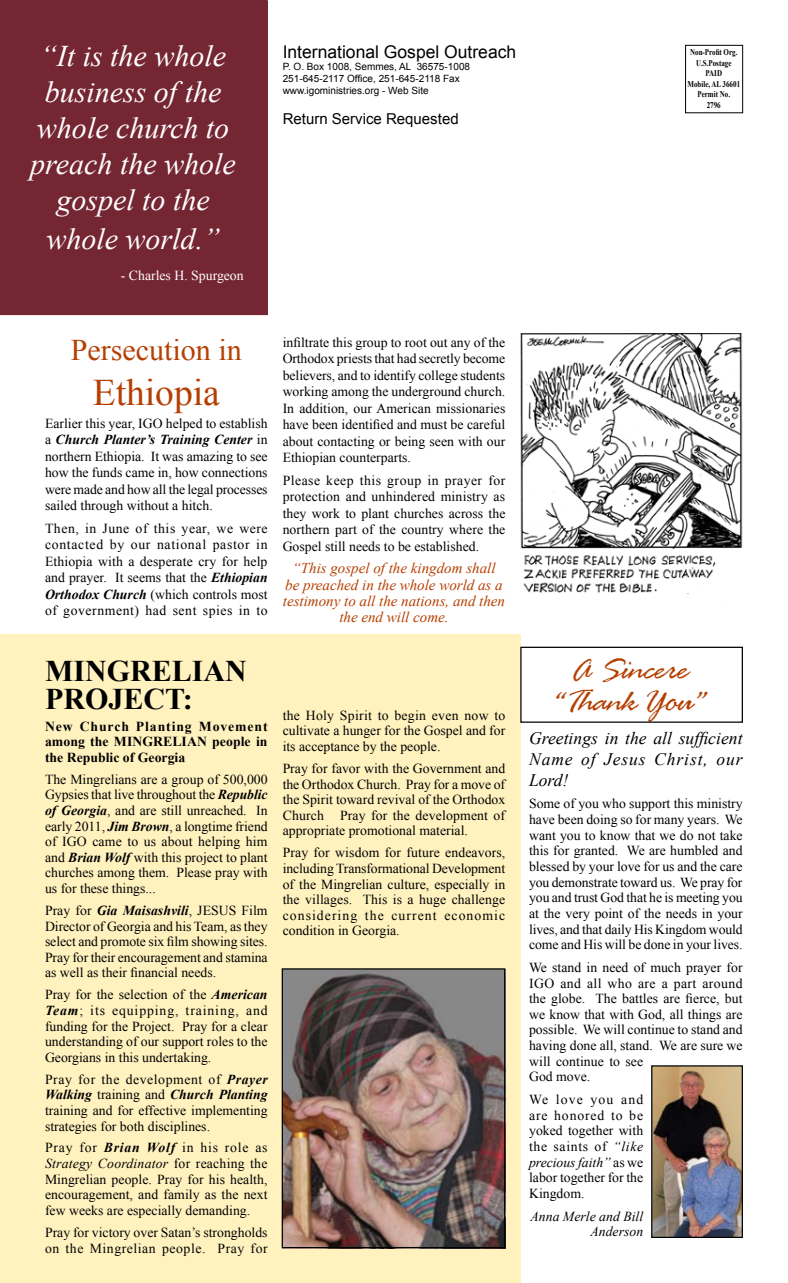
<style>
.page{position:relative;width:788px;height:1283px;background:#fff}
.page>*{position:absolute;margin:0;border:0;box-sizing:border-box;transform-origin:0 0}
.t1{font:37.5px "Times New Roman";color:#b53f00}
.t2{font:italic 30px/36px "Times New Roman";color:#fff;text-align:center}
.t3{font:700 30px/28.1px "Times New Roman";color:#000}
.t4{font:30px/32.2px "Brauer Script Revised";color:#b53f00;text-align:center}
.t5{font:30px "Times New Roman";color:#b53f00}
.t6{font:italic 17.5px/21px "Times New Roman";letter-spacing:.005em;color:#000;text-align:justify}
.t7{font:17.5px "Arial";color:#000}
.t8{font:italic 15px/16.2px "Times New Roman";color:#b53f00;text-align:center}
.t9{font:15px "Arial";color:#000}
.t10{font:13.75px/15.6px "Times New Roman";color:#000;text-align:justify}
.t11{font:700 13.75px/15.6px "Times New Roman";letter-spacing:.005em;color:#000;text-align:justify}
.t12{font:italic 13.75px/15.6px "Times New Roman";color:#000;text-align:right}
.t13{font:13.75px "Times New Roman";color:#fff}
.t14{font:10px/12px "Arial";color:#000}
.t15{font:700 8.75px/10.5px "Times New Roman";color:#000;text-align:center;scale:.8 1}
.s1{font-weight:700;font-style:italic}
.s2{font-style:italic}
</style>
<div class="page">
<img style="left:520px;top:333px;width:223px;height:262px">
<div style="left:0;top:634px;width:520px;height:648px;background:#fff2bf"></div>
<img style="left:283px;top:970px;width:220px;height:276px">
<div style="left:281px;top:968px;width:224px;height:280px;border:1px solid #000"></div>
<div style="left:685px;top:45px;width:57px;height:68px;border:1px solid #000"></div>
<img style="left:653px;top:1067px;width:87px;height:169px">
<div style="left:651px;top:1065px;width:91px;height:173px;border:1px solid #000"></div>
<div style="left:0;top:0;width:268px;height:315px;background:#752633"></div>
<div style="left:520px;top:646px;width:222px;height:76px;border:1px solid #000"></div>
<h2 class="t2" style="left:30px;top:37px;width:207px">“It is the whole business of the whole church to preach the whole gospel to the</h2>
<h2 class="t2" style="left:46px;top:220px;width:175px">whole world.”</h2>
<p class="t13" style="left:121px;top:266px;width:124px">- Charles H. Spurgeon</p>
<p class="t7" style="left:282px;top:40px;width:235px">International Gospel Outreach</p>
<p class="t14" style="left:282px;top:60px;width:189px">P. O. Box 1008, Semmes, AL 36575-1008<br>251-645-2117 Office, 251-645-2118 Fax www.igoministries.org - Web Site</p>
<p class="t9" style="left:282px;top:109px;width:177px">Return Service Requested</p>
<p class="t15" style="left:687px;top:47px;width:67px">Non-Profit Org.<br>U.S.Postage<br>PAID<br>Mobile, AL 36601<br>Permit No.<br>2796</p>
<h2 class="t5" style="left:71px;top:330px;width:172px">Persecution in</h2>
<h1 class="t1" style="left:93px;top:367px;width:129px">Ethiopia</h1>
<p class="t10" style="left:45px;top:414px;width:224px;line-height:16.5px">Earlier this year, IGO helped to establish a <span class="s1">Church Planter’s Training Center</span> in northern Ethiopia. It was amazing to see how the funds came in, how connections were made and how all the legal processes sailed through without a hitch.</p>
<p class="t10" style="left:45px;top:520px;width:224px;line-height:16.5px">Then, in June of this year, we were contacted by our national pastor in Ethiopia with a desperate cry for help and prayer. It seems that the <span class="s1">Ethiopian Orthodox Church</span> (which controls most of government) had sent spies in to</p>
<p class="t10" style="left:282px;top:333px;width:224px;line-height:16.5px">infiltrate this group to root out any of the Orthodox priests that had secretly become believers, and to identify college students working among the underground church.<br>In addition, our American missionaries have been identified and must be careful about contacting or being seen with our Ethiopian counterparts.</p>
<p class="t10" style="left:282px;top:472px;width:224px;line-height:16.5px">Please keep this group in prayer for protection and unhindered ministry as they work to plant churches across the northern part of the country where the Gospel still needs to be established.</p>
<p class="t8" style="left:283px;top:560px;width:224px">“This gospel of the kingdom shall<br>be preached in the whole world as a testimony to all the nations, and then the end will come.</p>
<h2 class="t3" style="left:45px;top:655px;width:203px">MINGRELIAN<br>PROJECT:</h2>
<p class="t11" style="left:45px;top:717px;width:224px">New Church Planting Movement among the MINGRELIAN people in the Republic of Georgia</p>
<p class="t10" style="left:45px;top:771px;width:224px">The Mingrelians are a group of 500,000<br>Gypsies that live throughout the <span class="s1">Republic of Georgia</span>, and are still unreached. In early 2011, <span class="s1">Jim Brown</span>, a longtime friend of IGO came to us about helping him and <span class="s1">Brian Wolf</span> with this project to plant churches among them. Please pray with us for these things...</p>
<p class="t10" style="left:45px;top:902px;width:224px">Pray for <span class="s1">Gia Maisashvili</span>, JESUS Film Director of Georgia and his Team, as they select and promote six film showing sites.<br>Pray for their encouragement and stamina as well as their financial needs.</p>
<p class="t10" style="left:45px;top:986px;width:224px">Pray for the selection of the <span class="s1">American Team</span>; its equipping, training, and funding for the Project. Pray for a clear understanding of our support roles to the Georgians in this undertaking.</p>
<p class="t10" style="left:45px;top:1071px;width:224px">Pray for the development of <span class="s1">Prayer Walking</span> training and <span class="s1">Church Planting </span>training and for effective implementing strategies for both disciplines.</p>
<p class="t10" style="left:45px;top:1139px;width:224px">Pray for <span class="s1">Brian Wolf</span> in his role as <span class="s2">Strategy Coordinator</span> for reaching the Mingrelian people. Pray for his health, encouragement, and family as the next few weeks are especially demanding.</p>
<p class="t10" style="left:45px;top:1224px;width:224px">Pray for victory over Satan’s strongholds on the Mingrelian people. Pray for</p>
<p class="t10" style="left:282px;top:707px;width:224px">the Holy Spirit to begin even now to cultivate a hunger for the Gospel and for its acceptance by the people.</p>
<p class="t10" style="left:282px;top:760px;width:224px">Pray for favor with the Government and the Orthodox Church. Pray for a move of the Spirit toward revival of the Orthodox Church Pray for the development of appropriate promotional material.</p>
<p class="t10" style="left:282px;top:844px;width:224px">Pray for wisdom for future endeavors, including Transformational Development of the Mingrelian culture, especially in the villages. This is a huge challenge considering the current economic condition in Georgia.</p>
<h2 class="t4" style="left:556px;top:656px;width:152px">A Sincere “Thank You”</h2>
<p class="t6" style="left:529px;top:727px;width:215px">Greetings in the all sufficient Name of Jesus Christ, our Lord!</p>
<p class="t10" style="left:529px;top:796px;width:215px">Some of you who support this ministry have been doing so for many years. We want you to know that we do not take this for granted. We are humbled and blessed by your love for us and the care you demonstrate toward us. We pray for you and trust God that he is meeting you at the very point of the needs in your lives, and that daily His Kingdom would come and His will be done in your lives.</p>
<p class="t10" style="left:529px;top:959px;width:215px;text-align:left">We stand in need of much prayer for<br>IGO and all who are a part around the globe. The battles are fierce, but we know that with God, all things are possible. We will continue to stand and having done all, stand. We are sure we will continue to see<br>God move.</p>
<p class="t10" style="left:529px;top:1091px;width:116px">We love you and are honored to be yoked together with the saints of <span class="s2">“like precious faith”</span> as we labor together for the Kingdom.</p>
<p class="t12" style="left:530px;top:1208px;width:114px">Anna Merle and Bill<br>Anderson</p>
</div>
